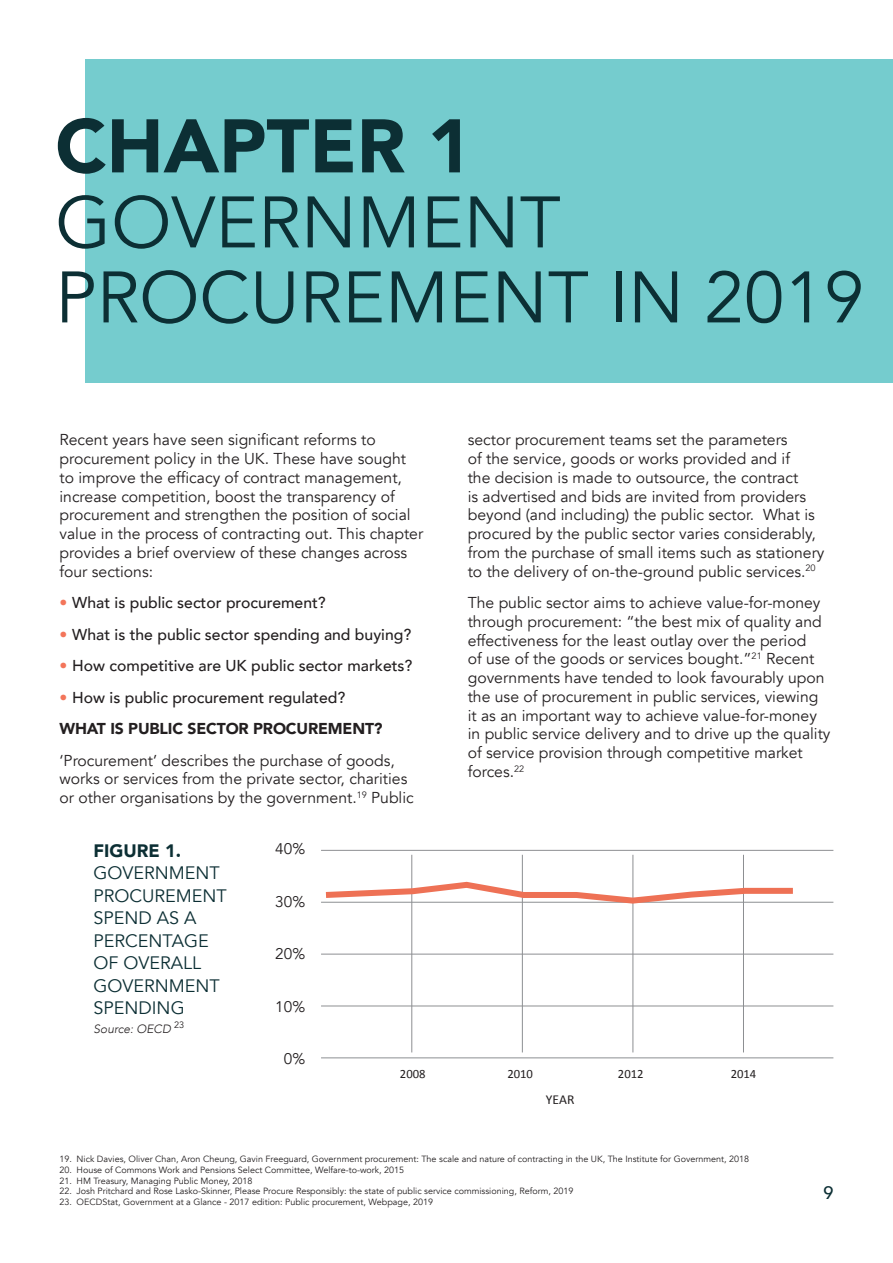
<style>
.page{position:relative;width:893px;height:1263px;background:#fff}
.page>*{position:absolute;margin:0;border:0;box-sizing:border-box;transform-origin:0 0}
.t1{font:900 75px "Avenir";color:#0c2f34}
.t2{font:72px/75px "Avenir";color:#0c2f34}
.t3{font:18px/22.5px "Avenir";color:#0c2f34}
.t4{font:500 18px "Avenir";color:#0c2f34}
.t5{font:15.75px/18.8px "Avenir";color:#231f20}
.BULLETS{font:500 15.75px "Avenir";color:#231f20}
.HEADING_IN_TEXT{font:900 15.75px "Avenir";letter-spacing:-.01em;color:#231f20}
.t6{font:15.3px "Avenir";color:#231f20}
.t7{font:13.65px "Calibri";color:#231f20}
.t8{font:12.6px "Calibri";color:#231f20}
.BODY_TEXT{font:italic 300 12px "Avenir";color:#231f20}
.t9{font:9px "Avenir";color:#231f20}
.s1{font-family:"Helvetica Neue";font-weight:100;color:#f3755a}
.s2{font-weight:900}
</style>
<div class="page">
<div style="left:85px;top:60px;width:808px;height:323px;background:#75ccce"></div>
<hr style="left:321px;top:850px;width:512px;height:1px;background:#8d8f92">
<hr style="left:321px;top:902px;width:512px;height:1px;background:#8d8f92">
<hr style="left:321px;top:954px;width:512px;height:1px;background:#8d8f92">
<hr style="left:321px;top:1005px;width:512px;height:1px;background:#8d8f92">
<hr style="left:321px;top:1057px;width:512px;height:1px;background:#8d8f92">
<hr style="left:411px;top:855px;width:1px;height:197px;background:#8d8f92">
<hr style="left:522px;top:855px;width:1px;height:197px;background:#8d8f92">
<hr style="left:632px;top:855px;width:1px;height:197px;background:#8d8f92">
<hr style="left:743px;top:855px;width:1px;height:197px;background:#8d8f92">
<svg style="left:321px;top:879px;width:478px;height:27px"></svg>
<p class="t1" style="left:55px;top:82px;width:418px">CHAPTER 1</p>
<p class="t2" style="left:55px;top:186px;width:810px">GOVERNMENT<br>PROCUREMENT IN 2019</p>
<p class="t5" style="left:60px;top:431px;width:365px">Recent years have seen significant reforms to procurement policy in the UK. These have sought to improve the efficacy of contract management, increase competition, boost the transparency of procurement and strengthen the position of social value in the process of contracting out. This chapter provides a brief overview of these changes across four sections:</p>
<p class="BULLETS" style="left:60px;top:589px;width:268px"><span class="s1">•</span> What is public sector procurement?</p>
<p class="BULLETS" style="left:60px;top:620px;width:353px"><span class="s1">•</span> What is the public sector spending and buying?</p>
<p class="BULLETS" style="left:60px;top:652px;width:354px"><span class="s1">•</span> How competitive are UK public sector markets?</p>
<p class="BULLETS" style="left:60px;top:683px;width:287px"><span class="s1">•</span> How is public procurement regulated?</p>
<p class="HEADING_IN_TEXT" style="left:60px;top:715px;width:325px">WHAT IS PUBLIC SECTOR PROCUREMENT?</p>
<p class="t5" style="left:60px;top:751px;width:356px">‘Procurement’ describes the purchase of goods, works or services from the private sector, charities or other organisations by the government.<sup>19</sup> Public</p>
<p class="t3" style="left:94px;top:840px;width:135px"><span class="s2">FIGURE 1.<br></span>GOVERNMENT<br>PROCUREMENT<br>SPEND AS A<br>PERCENTAGE<br>OF OVERALL<br>GOVERNMENT<br>SPENDING</p>
<p class="BODY_TEXT" style="left:94px;top:1022px;width:92px">Source: OECD <sup>23</sup></p>
<p class="t6" style="left:275px;top:840px;width:31px">40%</p>
<p class="t6" style="left:275px;top:892px;width:31px">30%</p>
<p class="t6" style="left:275px;top:945px;width:31px">20%</p>
<p class="t6" style="left:275px;top:997px;width:31px">10%</p>
<p class="t6" style="left:284px;top:1049px;width:23px">0%</p>
<p class="t5" style="left:468px;top:431px;width:358px">sector procurement teams set the parameters<br>of the service, goods or works provided and if<br>the decision is made to outsource, the contract<br>is advertised and bids are invited from providers beyond (and including) the public sector. What is procured by the public sector varies considerably, from the purchase of small items such as stationery to the delivery of on-the-ground public services.<sup>20</sup></p>
<p class="t5" style="left:468px;top:593px;width:364px">The public sector aims to achieve value-for-money through procurement: “the best mix of quality and effectiveness for the least outlay over the period<br>of use of the goods or services bought.”<sup>21</sup> Recent governments have tended to look favourably upon the use of procurement in public services, viewing it as an important way to achieve value-for-money in public service delivery and to drive up the quality of service provision through competitive market forces.<sup>22</sup></p>
<p class="t8" style="left:400px;top:1066px;width:27px">2008</p>
<p class="t8" style="left:507px;top:1066px;width:27px">2010</p>
<p class="t8" style="left:618px;top:1066px;width:27px">2012</p>
<p class="t8" style="left:731px;top:1066px;width:27px">2014</p>
<p class="t7" style="left:546px;top:1091px;width:30px">YEAR</p>
<p class="t9" style="left:60px;top:1154px;width:691px">19. Nick Davies, Oliver Chan, Aron Cheung, Gavin Freeguard, Government procurement: The scale and nature of contracting in the UK, The Institute for Government, 2018</p>
<p class="t9" style="left:60px;top:1164px;width:346px">20. House of Commons Work and Pensions Select Committee, Welfare-to-work, 2015</p>
<p class="t9" style="left:60px;top:1175px;width:194px">21. HM Treasury, Managing Public Money, 2018</p>
<p class="t9" style="left:60px;top:1185px;width:516px">22. Josh Pritchard and Rose Lasko-Skinner, Please Procure Responsibly: the state of public service commissioning, Reform, 2019</p>
<p class="t9" style="left:60px;top:1196px;width:375px">23. OECDStat, Government at a Glance - 2017 edition: Public procurement, Webpage, 2019</p>
<p class="t4" style="left:823px;top:1177px;width:12px">9</p>
</div>
